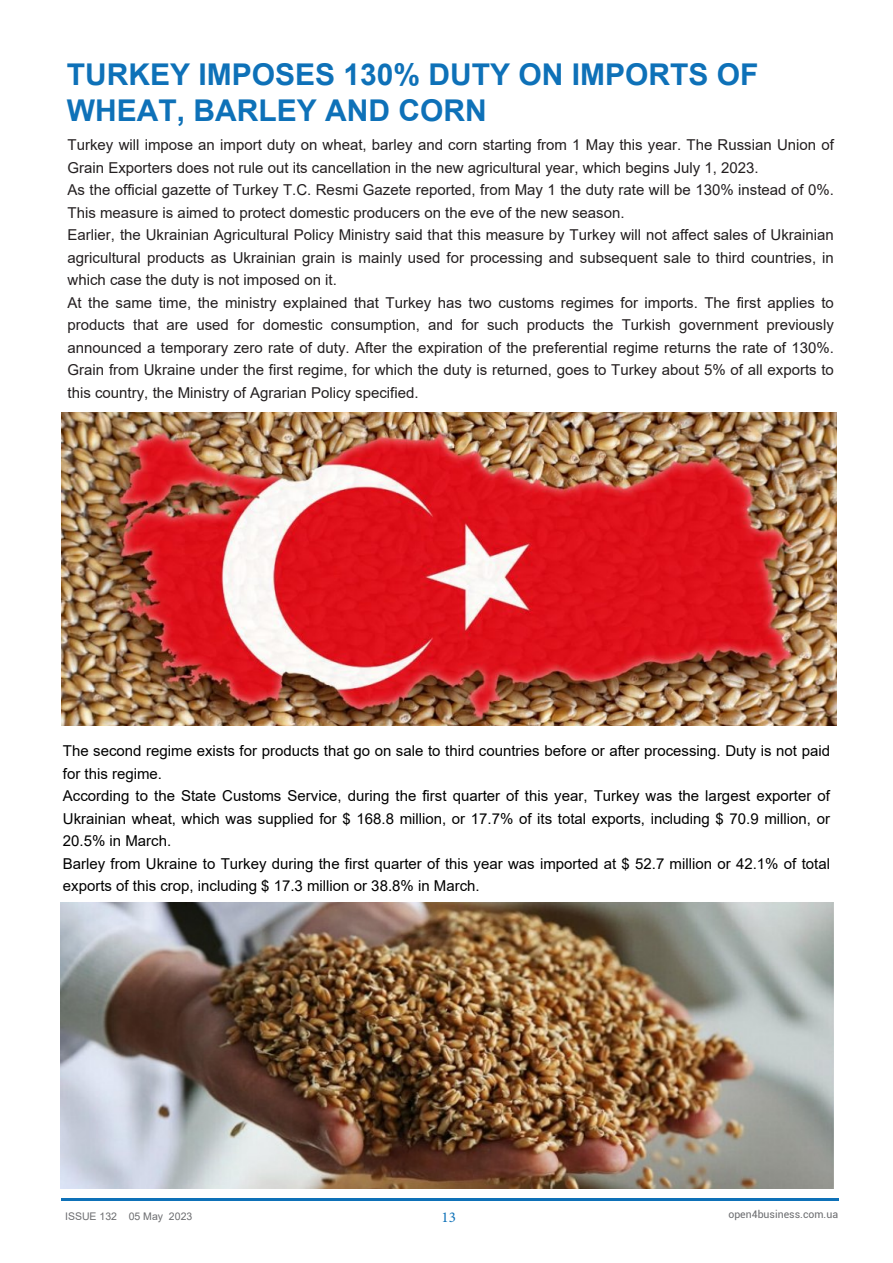
<style>
.page{position:relative;width:893px;height:1263px;background:#fff}
.page>*{position:absolute;margin:0;border:0;box-sizing:border-box;transform-origin:0 0}
.t1{font:700 30px/36px "Arial";color:#0e71b8}
.t2{font:15px/22.5px "Arial";color:#231f20}
.t3{font:15px/22.5px "Arial";color:#000}
.t4{font:15px "Minion Pro";color:#0e71b8}
.t5{font:10.5px "Roboto";color:#6c6d70}
.t6{font:10.5px "Arial";color:#6c6d70}
</style>
<div class="page">
<hr style="left:61px;top:1198px;width:778px;height:3px;background:#0e71b8">
<img style="left:62px;top:413px;width:775px;height:313px">
<img style="left:60px;top:902px;width:774px;height:287px">
<h1 class="t1" style="left:67px;top:57px;width:693px">TURKEY IMPOSES 130% DUTY ON IMPORTS OF<br>WHEAT, BARLEY AND CORN</h1>
<p class="t2" style="left:68px;top:133px;width:768px">Turkey will impose an import duty on wheat, barley and corn starting from 1 May this year. The Russian Union of Grain Exporters does not rule out its cancellation in the new agricultural year, which begins July 1, 2023.<br>As the official gazette of Turkey T.C. Resmi Gazete reported, from May 1 the duty rate will be 130% instead of 0%.<br>This measure is aimed to protect domestic producers on the eve of the new season.<br>Earlier, the Ukrainian Agricultural Policy Ministry said that this measure by Turkey will not affect sales of Ukrainian agricultural products as Ukrainian grain is mainly used for processing and subsequent sale to third countries, in which case the duty is not imposed on it.<br>At the same time, the ministry explained that Turkey has two customs regimes for imports. The first applies to products that are used for domestic consumption, and for such products the Turkish government previously announced a temporary zero rate of duty. After the expiration of the preferential regime returns the rate of 130%.<br>Grain from Ukraine under the first regime, for which the duty is returned, goes to Turkey about 5% of all exports to this country, the Ministry of Agrarian Policy specified.</p>
<p class="t3" style="left:63px;top:739px;width:769px">The second regime exists for products that go on sale to third countries before or after processing. Duty is not paid for this regime.<br>According to the State Customs Service, during the first quarter of this year, Turkey was the largest exporter of Ukrainian wheat, which was supplied for $ 168.8 million, or 17.7% of its total exports, including $ 70.9 million, or 20.5% in March.<br>Barley from Ukraine to Turkey during the first quarter of this year was imported at $ 52.7 million or 42.1% of total exports of this crop, including $ 17.3 million or 38.8% in March.</p>
<p class="t6" style="left:65px;top:1209px;width:129px">ISSUE 132 05 May 2023</p>
<p class="t5" style="left:728px;top:1207px;width:111px">open4business.com.ua</p>
<p class="t4" style="left:441px;top:1207px;width:16px">13</p>
</div>
